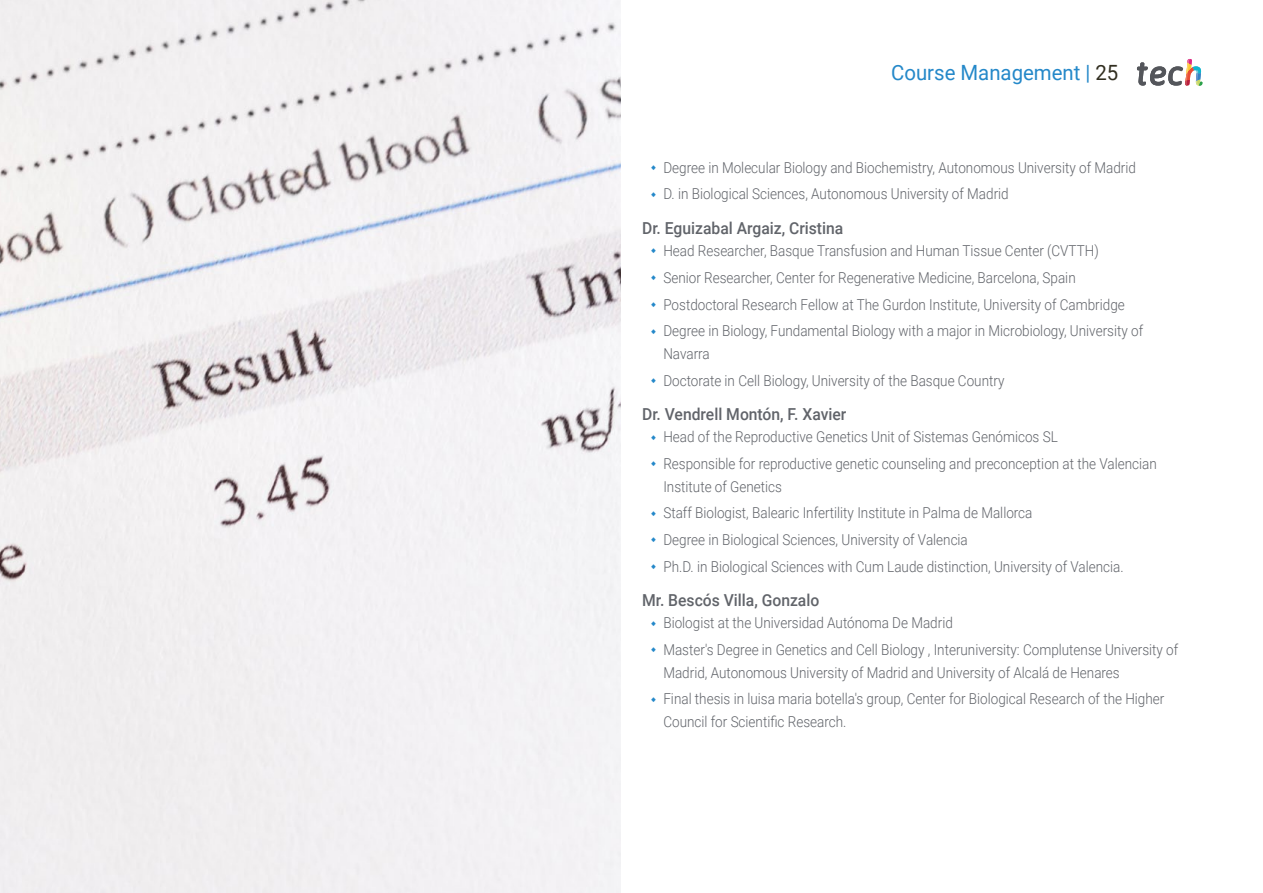
<style>
.page{position:relative;width:1263px;height:893px;background:#fff}
.page>*{position:absolute;margin:0;border:0;box-sizing:border-box;transform-origin:0 0}
.t1{font:21px "Roboto";color:#2488c9}
.t2{font:500 16.5px "Roboto";color:#61646a;scale:.95 1}
.t3{font:300 15px/26.7px "Roboto";color:#61646a;scale:.9 1}
.s1{color:#312e20}
</style>
<div class="page">
<svg style="left:1137px;top:59px;width:65px;height:27px"></svg>
<img style="left:0;top:0;width:621px;height:893px">
<h1 class="t1" style="left:891px;top:57px;width:229px">Course Management | <span class="s1">25</span></h1>
<p class="t3" style="left:663px;top:153px;width:527px">Degree in Molecular Biology and Biochemistry, Autonomous University of Madrid<br>D. in Biological Sciences, Autonomous University of Madrid</p>
<p class="t2" style="left:642px;top:216px;width:213px">Dr. Eguizabal Argaiz, Cristina</p>
<p class="t3" style="left:663px;top:237px;width:534px">Head Researcher, Basque Transfusion and Human Tissue Center (CVTTH)<br>Senior Researcher, Center for Regenerative Medicine, Barcelona, Spain Postdoctoral Research Fellow at The Gurdon Institute, University of Cambridge Degree in Biology, Fundamental Biology with a major in Microbiology, University of</p>
<p class="t3" style="left:663px;top:340px;width:380px">Navarra<br>Doctorate in Cell Biology, University of the Basque Country</p>
<p class="t2" style="left:642px;top:402px;width:216px">Dr. Vendrell Montón, F. Xavier</p>
<p class="t3" style="left:663px;top:423px;width:550px">Head of the Reproductive Genetics Unit of Sistemas Genómicos SL<br>Responsible for reproductive genetic counseling and preconception at the Valencian</p>
<p class="t3" style="left:663px;top:472px;width:513px">Institute of Genetics<br>Staff Biologist, Balearic Infertility Institute in Palma de Mallorca<br>Degree in Biological Sciences, University of Valencia<br>Ph.D. in Biological Sciences with Cum Laude distinction, University of Valencia.</p>
<p class="t2" style="left:642px;top:589px;width:188px">Mr. Bescós Villa, Gonzalo</p>
<p class="t3" style="left:663px;top:609px;width:574px">Biologist at the Universidad Autónoma De Madrid<br>Master's Degree in Genetics and Cell Biology , Interuniversity: Complutense University of</p>
<p class="t3" style="left:663px;top:658px;width:558px">Madrid, Autonomous University of Madrid and University of Alcalá de Henares<br>Final thesis in luisa maria botella's group, Center for Biological Research of the Higher</p>
<p class="t3" style="left:663px;top:708px;width:205px">Council for Scientific Research.</p>
</div>
